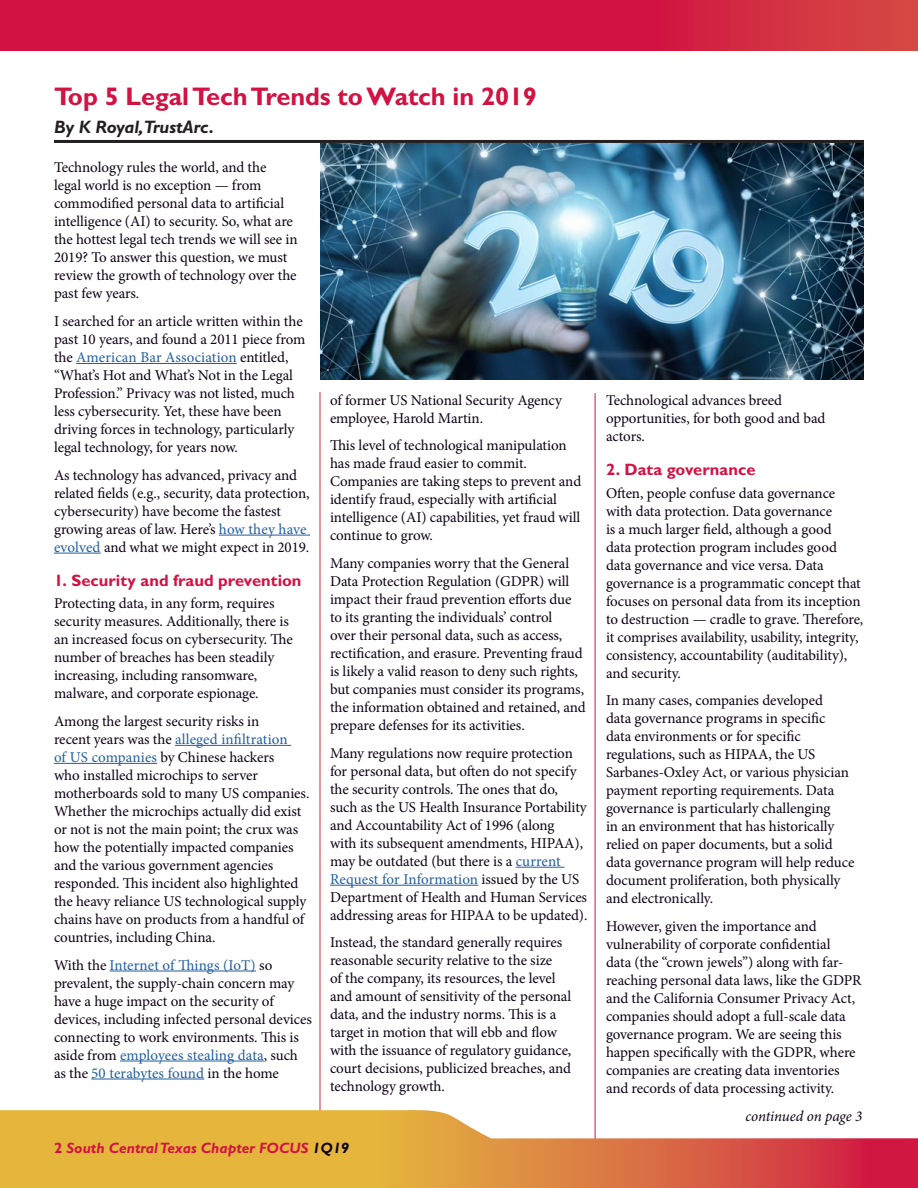
<style>
.page{position:relative;width:918px;height:1188px;background:#fff}
.page>*{position:absolute;margin:0;border:0;box-sizing:border-box;transform-origin:0 0}
.Headline_with_rule{font:700 25.5px "Gill Sans";letter-spacing:-.005em;color:#d21242}
.Headline_with_rule-2{font:italic 700 18px "Gill Sans";letter-spacing:-.005em;color:#231f20}
.Subhead{font:700 16.5px "Gill Sans";color:#d21242}
.body_text{font:15px/18px "Minion Pro";letter-spacing:-.005em;color:#0d0116}
.t1{font:italic 700 15px "Gill Sans";color:#d21242}
.Continued_line{font:italic 15px "Minion Pro";letter-spacing:-.01em;color:#0d0116}
.s1{color:#215e9f}
.s2{font-style:normal}
.s3{color:#0d0116}
</style>
<div class="page">
<svg style="left:0;top:0;width:918px;height:50px;background:#d21b42"></svg>
<svg style="left:0;top:1108px;width:918px;height:80px"></svg>
<img style="left:321px;top:144px;width:543px;height:235px">
<hr style="left:76px;top:363px;width:161px;height:1px;background:#215e9f">
<hr style="left:219px;top:535px;width:91px;height:1px;background:#215e9f">
<hr style="left:54px;top:553px;width:47px;height:1px;background:#215e9f">
<hr style="left:175px;top:745px;width:116px;height:1px;background:#215e9f">
<hr style="left:54px;top:763px;width:103px;height:1px;background:#215e9f">
<hr style="left:110px;top:971px;width:146px;height:1px;background:#215e9f">
<hr style="left:120px;top:1061px;width:144px;height:1px;background:#215e9f">
<hr style="left:91px;top:1079px;width:113px;height:1px;background:#215e9f">
<hr style="left:516px;top:867px;width:48px;height:1px;background:#215e9f">
<hr style="left:330px;top:885px;width:148px;height:1px;background:#215e9f">
<hr style="left:54px;top:140px;width:810px;height:3px;background:#231f20">
<p class="Headline_with_rule" style="left:54px;top:82px;width:485px">Top 5 Legal Tech Trends to Watch in 2019</p>
<p class="Headline_with_rule-2" style="left:54px;top:116px;width:162px">By K Royal,TrustArc.</p>
<p class="body_text" style="left:54px;top:159px;width:245px">Technology rules the world, and the<br>legal world is no exception — from commodified personal data to artificial intelligence (AI) to security. So, what are the hottest legal tech trends we will see in 2019? To answer this question, we must review the growth of technology over the past few years.</p>
<p class="body_text" style="left:54px;top:312px;width:253px">I searched for an article written within the past 10 years, and found a 2011 piece from the <span class="s1">American Bar Association</span> entitled, “What’s Hot and What’s Not in the Legal Profession.” Privacy was not listed, much less cybersecurity. Yet, these have been driving forces in technology, particularly legal technology, for years now.</p>
<p class="body_text" style="left:54px;top:466px;width:257px">As technology has advanced, privacy and related fields (e.g., security, data protection, cybersecurity) have become the fastest growing areas of law. Here’s <span class="s1">how they have evolved</span> and what we might expect in 2019.</p>
<p class="Subhead" style="left:54px;top:571px;width:249px">1. Security and fraud prevention</p>
<p class="body_text" style="left:54px;top:595px;width:240px">Protecting data, in any form, requires security measures. Additionally, there is an increased focus on cybersecurity. The number of breaches has been steadily increasing, including ransomware, malware, and corporate espionage.</p>
<p class="body_text" style="left:54px;top:712px;width:257px">Among the largest security risks in<br>recent years was the <span class="s1">alleged infiltration<br>of US companies</span> by Chinese hackers<br>who installed microchips to server motherboards sold to many US companies.<br>Whether the microchips actually did exist or not is not the main point; the crux was how the potentially impacted companies and the various government agencies responded. This incident also highlighted the heavy reliance US technological supply chains have on products from a handful of countries, including China.</p>
<p class="body_text" style="left:54px;top:956px;width:259px">With the <span class="s1">Internet of Things (IoT)</span> so prevalent, the supply-chain concern may have a huge impact on the security of devices, including infected personal devices connecting to work environments. This is aside from <span class="s1">employees stealing data</span>, such as the <span class="s1">50 terabytes found</span> in the home</p>
<p class="body_text" style="left:330px;top:391px;width:234px">of former US National Security Agency employee, Harold Martin.</p>
<p class="body_text" style="left:330px;top:437px;width:253px">This level of technological manipulation has made fraud easier to commit.<br>Companies are taking steps to prevent and identify fraud, especially with artificial intelligence (AI) capabilities, yet fraud will continue to grow.</p>
<p class="body_text" style="left:330px;top:554px;width:257px">Many companies worry that the General Data Protection Regulation (GDPR) will impact their fraud prevention efforts due to its granting the individuals’ control<br>over their personal data, such as access, rectification, and erasure. Preventing fraud is likely a valid reason to deny such rights, but companies must consider its programs, the information obtained and retained, and prepare defenses for its activities.</p>
<p class="body_text" style="left:330px;top:744px;width:259px">Many regulations now require protection for personal data, but often do not specify the security controls. The ones that do, such as the US Health Insurance Portability and Accountability Act of 1996 (along<br>with its subsequent amendments, HIPAA), may be outdated (but there is a <span class="s1">current Request for Information</span> issued by the US Department of Health and Human Services addressing areas for HIPAA to be updated).</p>
<p class="body_text" style="left:330px;top:934px;width:243px">Instead, the standard generally requires reasonable security relative to the size<br>of the company, its resources, the level and amount of sensitivity of the personal data, and the industry norms. This is a target in motion that will ebb and flow with the issuance of regulatory guidance, court decisions, publicized breaches, and technology growth.</p>
<p class="t1" style="left:54px;top:1139px;width:297px"><span class="s2">2</span> South Central Texas Chapter FOCUS <span class="s3">1Q19</span></p>
<p class="body_text" style="left:606px;top:391px;width:221px">Technological advances breed opportunities, for both good and bad actors.</p>
<p class="Subhead" style="left:606px;top:460px;width:151px">2. Data governance</p>
<p class="body_text" style="left:606px;top:484px;width:259px">Often, people confuse data governance with data protection. Data governance<br>is a much larger field, although a good<br>data protection program includes good data governance and vice versa. Data governance is a programmatic concept that focuses on personal data from its inception to destruction — cradle to grave. Therefore, it comprises availability, usability, integrity, consistency, accountability (auditability), and security.</p>
<p class="body_text" style="left:606px;top:691px;width:250px">In many cases, companies developed<br>data governance programs in specific data environments or for specific regulations, such as HIPAA, the US Sarbanes-Oxley Act, or various physician payment reporting requirements. Data governance is particularly challenging<br>in an environment that has historically relied on paper documents, but a solid data governance program will help reduce document proliferation, both physically and electronically.</p>
<p class="body_text" style="left:606px;top:917px;width:257px">However, given the importance and vulnerability of corporate confidential<br>data (the “crown jewels”) along with far&shy;reaching personal data laws, like the GDPR and the California Consumer Privacy Act, companies should adopt a full-scale data governance program. We are seeing this happen specifically with the GDPR, where companies are creating data inventories and records of data processing activity.</p>
<p class="Continued_line" style="left:746px;top:1105px;width:118px">continued on page 3</p>
</div>
